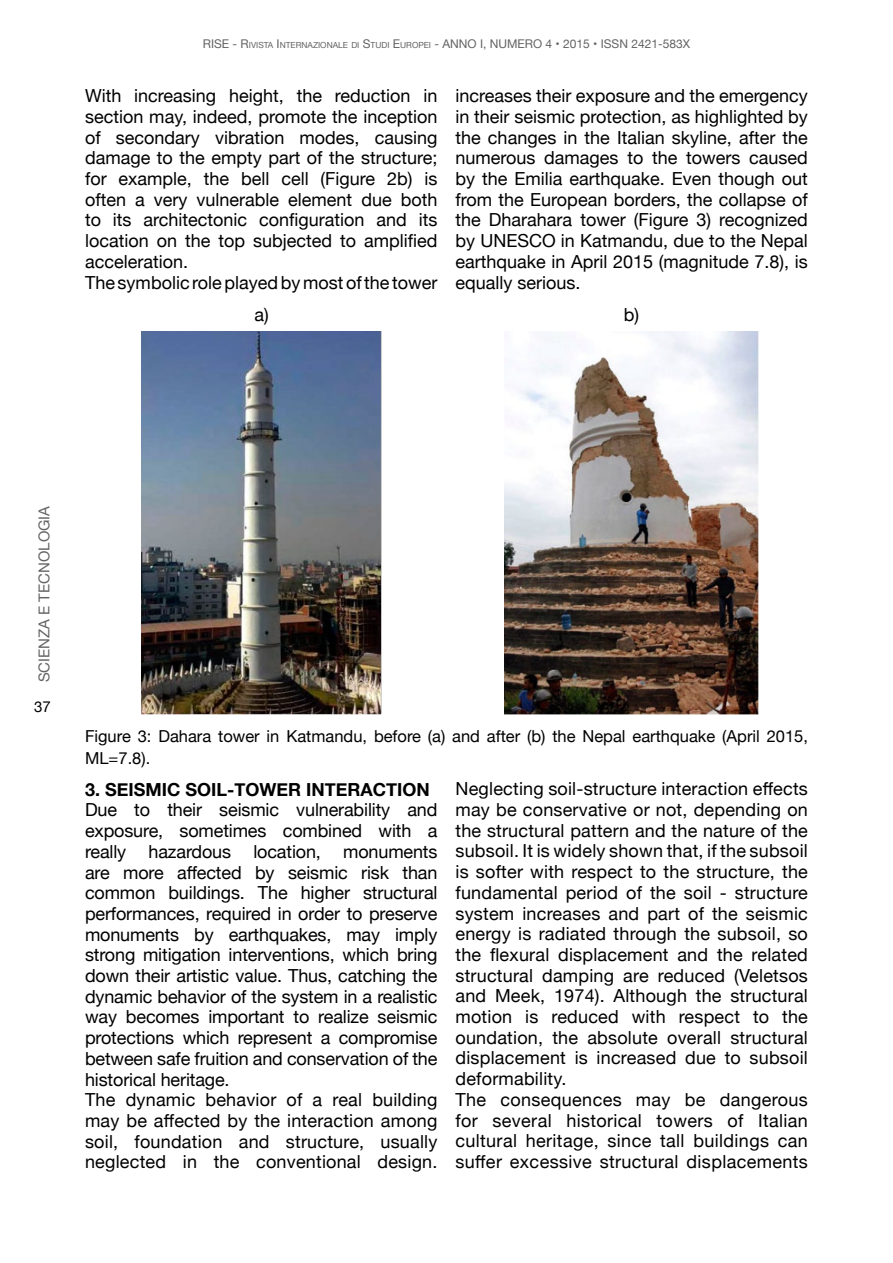
<style>
.page{position:relative;width:893px;height:1263px;background:#fff}
.page>*{position:absolute;margin:0;border:0;box-sizing:border-box;transform-origin:0 0}
.t1{font:18px/20.7px "Helvetica Neue";color:#000}
.t2{font:700 18px "Helvetica Neue";color:#000}
.t3{font:16.5px/22.5px "Helvetica Neue";color:#000}
.t4{font:15px "Helvetica Neue";color:#646363}
.t5{font:15px "Helvetica Neue";color:#000}
.t6{font:12px "Helvetica Neue";color:#646363}
.t7{font:12px "Helvetica Neue";color:#646363}
.t8{font:8.4px "Helvetica Neue";color:#646363}
.s1{font-size:8.4px}
.s2{font-size:12px}
.s3{font-style:inherit}
</style>
<div class="page">
<img style="left:141px;top:331px;width:241px;height:383px">
<img style="left:504px;top:331px;width:255px;height:383px">
<p class="t7" style="left:203px;top:35px;width:59px">RISE - R<span class="s1">IVISTA</span></p>
<p class="t8" style="left:277px;top:39px;width:10px"><span class="s2">I</span>NTERNAZIONALE</p>
<p class="t6" style="left:351px;top:35px;width:340px"><span class="s1">DI</span> <span class="s3">S</span><span class="s1">TUDI</span> <span class="s3">E</span><span class="s1">UROPEI</span> <span class="s3">-</span> ANNO I, NUMERO 4 • 2015 • <span class="s3">ISSN 2421-583X</span></p>
<p class="t1" style="left:85px;top:86px;width:354px">With increasing height, the reduction in section may, indeed, promote the inception of secondary vibration modes, causing damage to the empty part of the structure; for example, the bell cell (Figure 2b) is often a very vulnerable element due both to its architectonic configuration and its location on the top subjected to amplified acceleration.<br>The symbolic role played by most of the tower</p>
<p class="t1" style="left:455px;top:86px;width:354px;text-align:justify">increases their exposure and the emergency in their seismic protection, as highlighted by the changes in the Italian skyline, after the numerous damages to the towers caused by the Emilia earthquake. Even though out from the European borders, the collapse of the Dharahara tower (Figure 3) recognized by UNESCO in Katmandu, due to the Nepal earthquake in April 2015 (magnitude 7.8), is equally serious.</p>
<p class="t1" style="left:254px;top:305px;width:16px">a)</p>
<p class="t1" style="left:624px;top:305px;width:17px">b)</p>
<p class="t4" style="left:34px;top:682px;width:178px;rotate:-90deg">SCIENZA E TECNOLOGIA</p>
<p class="t5" style="left:34px;top:695px;width:18px">37</p>
<p class="t3" style="left:85px;top:726px;width:724px">Figure 3: Dahara tower in Katmandu, before (a) and after (b) the Nepal earthquake (April 2015,<br>ML=7.8).</p>
<p class="t2" style="left:85px;top:775px;width:346px">3. SEISMIC SOIL-TOWER INTERACTION</p>
<p class="t1" style="left:85px;top:801px;width:354px">Due to their seismic vulnerability and exposure, sometimes combined with a really hazardous location, monuments are more affected by seismic risk than common buildings. The higher structural performances, required in order to preserve monuments by earthquakes, may imply strong mitigation interventions, which bring down their artistic value. Thus, catching the dynamic behavior of the system in a realistic way becomes important to realize seismic protections which represent a compromise between safe fruition and conservation of the historical heritage.<br>The dynamic behavior of a real building may be affected by the interaction among soil, foundation and structure, usually neglected in the conventional design.</p>
<p class="t1" style="left:455px;top:780px;width:354px">Neglecting soil-structure interaction effects may be conservative or not, depending on the structural pattern and the nature of the subsoil. It is widely shown that, if the subsoil is softer with respect to the structure, the fundamental period of the soil - structure system increases and part of the seismic energy is radiated through the subsoil, so the flexural displacement and the related structural damping are reduced (Veletsos and Meek, 1974). Although the structural motion is reduced with respect to the oundation, the absolute overall structural displacement is increased due to subsoil deformability.<br>The consequences may be dangerous for several historical towers of Italian cultural heritage, since tall buildings can suffer excessive structural displacements</p>
</div>
